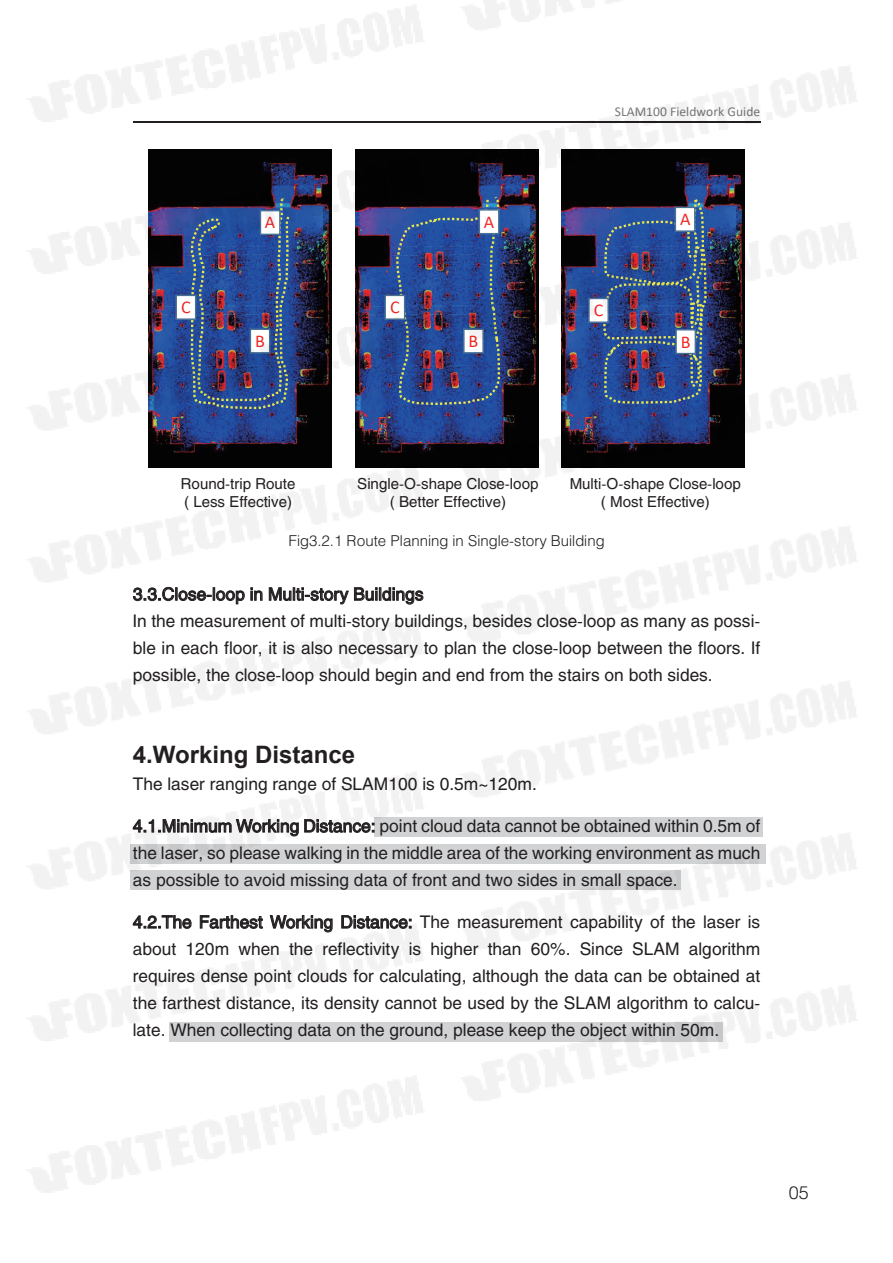
<style>
.page{position:relative;width:893px;height:1263px;background:#fff}
.page>*{position:absolute;margin:0;border:0;box-sizing:border-box;transform-origin:0 0}
.t1{font:700 24px "Arial";color:#231f20}
.t2{font:18px "Calibri";color:#ee2928}
.t3{font:18px "Helios Light C";color:#231f20}
.t4{font:17.25px/27px "Helios";color:#231f20;text-align:justify}
.t5{font:15px/18px "Helios";color:#231f20;text-align:center}
.t6{font:15px "Helios Light C";color:#231f20}
.t7{font:13.5px "Calibri";letter-spacing:.005em;color:#76787b}
</style>
<div class="page">
<img style="left:27px;top:0;width:831px;height:1193px">
<p class="t7" style="left:615px;top:102px;width:147px">SLAM100 Fieldwork Guide</p>
<p class="t2" style="left:265px;top:210px;width:12px">A</p>
<p class="t2" style="left:484px;top:209px;width:12px">A</p>
<p class="t2" style="left:680px;top:207px;width:12px">A</p>
<p class="t2" style="left:181px;top:295px;width:11px">C</p>
<p class="t2" style="left:390px;top:295px;width:11px">C</p>
<p class="t2" style="left:594px;top:298px;width:11px">C</p>
<p class="t2" style="left:255px;top:329px;width:11px">B</p>
<p class="t2" style="left:469px;top:329px;width:11px">B</p>
<p class="t2" style="left:681px;top:329px;width:11px">B</p>
<p class="t5" style="left:181px;top:475px;width:116px;text-align:left">Round-trip Route ( Less Effective)</p>
<p class="t5" style="left:357px;top:475px;width:183px">Single-O-shape Close-loop ( Better Effective)</p>
<p class="t5" style="left:570px;top:475px;width:173px">Multi-O-shape Close-loop ( Most Effective)</p>
<p class="t6" style="left:289px;top:532px;width:318px">Fig3.2.1 Route Planning in Single-story Building</p>
<p class="t4" style="left:133px;top:580px;width:629px;text-align:left">3.3.Close-loop in Multi-story Buildings<br>In the measurement of multi-story buildings, besides close-loop as many as possi&shy;ble in each floor, it is also necessary to plan the close-loop between the floors. If possible, the close-loop should begin and end from the stairs on both sides.</p>
<h1 class="t1" style="left:133px;top:738px;width:224px">4.Working Distance</h1>
<p class="t4" style="left:133px;top:770px;width:406px">The laser ranging range of SLAM100 is 0.5m~120m.</p>
<p class="t4" style="left:133px;top:812px;width:629px">4.1.Minimum Working Distance: point cloud data cannot be obtained within 0.5m of the laser, so please walking in the middle area of the working environment as much as possible to avoid missing data of front and two sides in small space.</p>
<p class="t4" style="left:133px;top:908px;width:629px">4.2.The Farthest Working Distance: The measurement capability of the laser is about 120m when the reflectivity is higher than 60%. Since SLAM algorithm requires dense point clouds for calculating, although the data can be obtained at the farthest distance, its density cannot be used by the SLAM algorithm to calcu&shy;late. When collecting data on the ground, please keep the object within 50m.</p>
<p class="t3" style="left:789px;top:1181px;width:22px">05</p>
</div>
